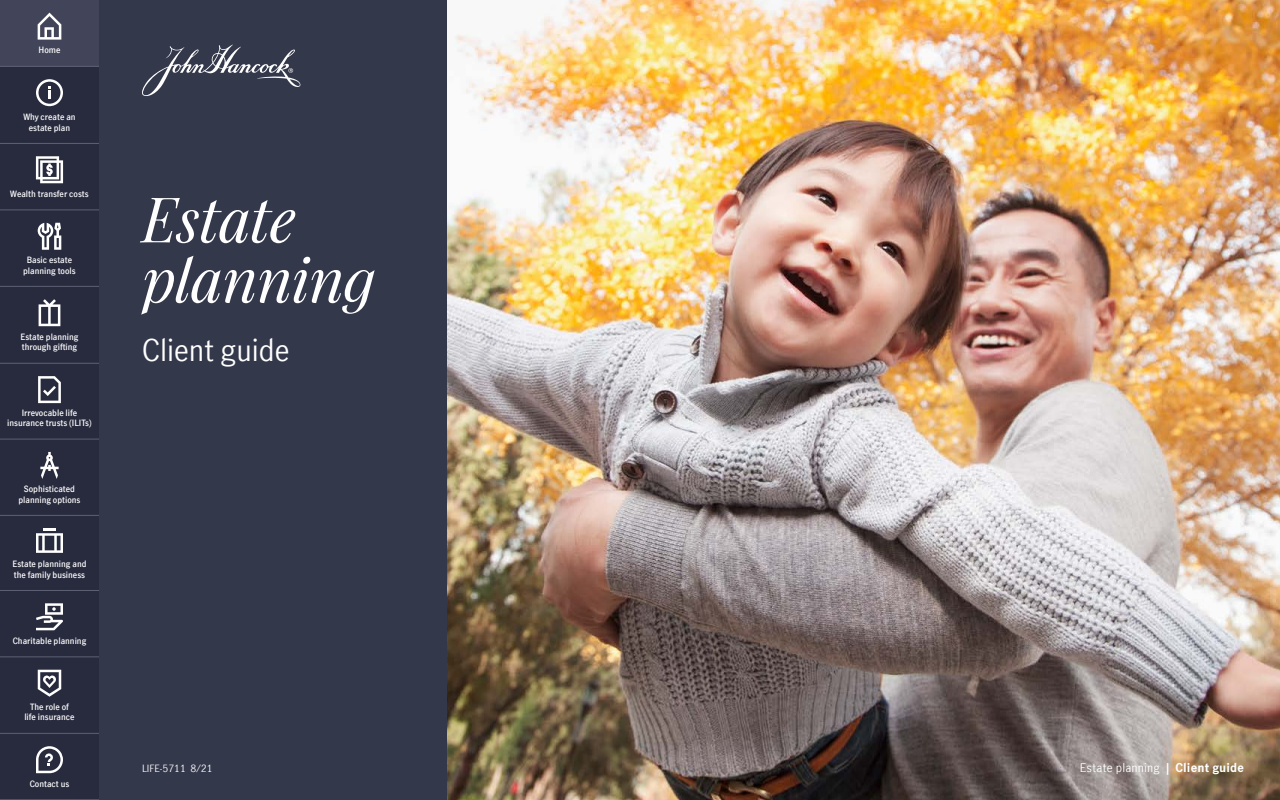
<style>
.page{position:relative;width:1280px;height:800px;background:#fff}
.page>*{position:absolute;margin:0;border:0;box-sizing:border-box;transform-origin:0 0}
.t1{font:italic 60px/60px "Manulife JH Serif Optimized";color:#fff}
.t2{font:30px "Manulife JH Sans Optimized";color:#fff}
.t3{font:12px "Manulife JH Sans Optimized";letter-spacing:.015em;color:#fff}
.t4{font:10px "Manulife JH Sans Optimized";color:#fff}
.t5{font:600 8.5px/10.2px "Manulife JH Sans Optimized";color:#fff;text-align:center}
.s1{font-weight:700}
</style>
<div class="page">
<div style="left:0;top:0;width:99px;height:800px;background:#282b3e"></div>
<img style="left:447px;top:0;width:833px;height:800px">
<div style="left:99px;top:0;width:348px;height:800px;background:#34384b"></div>
<svg style="left:142px;top:45px;width:158px;height:51px"></svg>
<div style="left:0;top:0;width:99px;height:66px;background:#424559"></div>
<hr style="left:0;top:66px;width:99px;height:1px;background:#5e6073">
<hr style="left:0;top:143px;width:99px;height:1px;background:#5e6073">
<hr style="left:0;top:286px;width:99px;height:1px;background:#5e6073">
<hr style="left:0;top:210px;width:99px;height:1px;background:#5e6073">
<hr style="left:0;top:515px;width:99px;height:1px;background:#5e6073">
<hr style="left:0;top:439px;width:99px;height:1px;background:#5e6073">
<hr style="left:0;top:363px;width:99px;height:1px;background:#5e6073">
<hr style="left:0;top:590px;width:99px;height:1px;background:#5e6073">
<hr style="left:0;top:657px;width:99px;height:1px;background:#5e6073">
<hr style="left:0;top:733px;width:99px;height:1px;background:#5e6073">
<hr style="left:0;top:799px;width:99px;height:1px;background:#5e6073">
<svg style="left:36px;top:746px;width:27px;height:27px"></svg>
<svg style="left:38px;top:13px;width:23px;height:27px"></svg>
<svg style="left:36px;top:603px;width:27px;height:27px"></svg>
<svg style="left:38px;top:670px;width:23px;height:27px"></svg>
<svg style="left:36px;top:528px;width:27px;height:25px"></svg>
<svg style="left:40px;top:452px;width:19px;height:27px"></svg>
<svg style="left:39px;top:299px;width:21px;height:27px"></svg>
<svg style="left:38px;top:223px;width:23px;height:27px"></svg>
<svg style="left:36px;top:79px;width:27px;height:27px"></svg>
<svg style="left:36px;top:156px;width:27px;height:27px"></svg>
<svg style="left:38px;top:376px;width:23px;height:27px"></svg>
<p class="t5" style="left:39px;top:45px;width:23px">Home</p>
<p class="t5" style="left:23px;top:112px;width:54px">Why create an estate plan</p>
<p class="t5" style="left:10px;top:188px;width:80px">Wealth transfer costs</p>
<p class="t5" style="left:23px;top:255px;width:54px">Basic estate planning tools</p>
<p class="t5" style="left:20px;top:332px;width:60px;text-align:left">Estate planning through gifting</p>
<p class="t5" style="left:7px;top:407px;width:86px">Irrevocable life insurance trusts (ILITs)</p>
<p class="t5" style="left:18px;top:484px;width:64px">Sophisticated planning options</p>
<p class="t5" style="left:12px;top:559px;width:76px;text-align:left">Estate planning and the family business</p>
<p class="t5" style="left:13px;top:635px;width:75px">Charitable planning</p>
<p class="t5" style="left:24px;top:701px;width:52px">The role of life insurance</p>
<p class="t5" style="left:30px;top:778px;width:41px">Contact us</p>
<h1 class="t1" style="left:142px;top:188px;width:234px">Estate planning</h1>
<h2 class="t2" style="left:142px;top:329px;width:149px">Client guide</h2>
<p class="t4" style="left:142px;top:761px;width:72px">LIFE-5711 8/21</p>
<h3 class="t3" style="left:1080px;top:759px;width:166px">Estate planning <span class="s1">| Client guide</span></h3>
</div>
